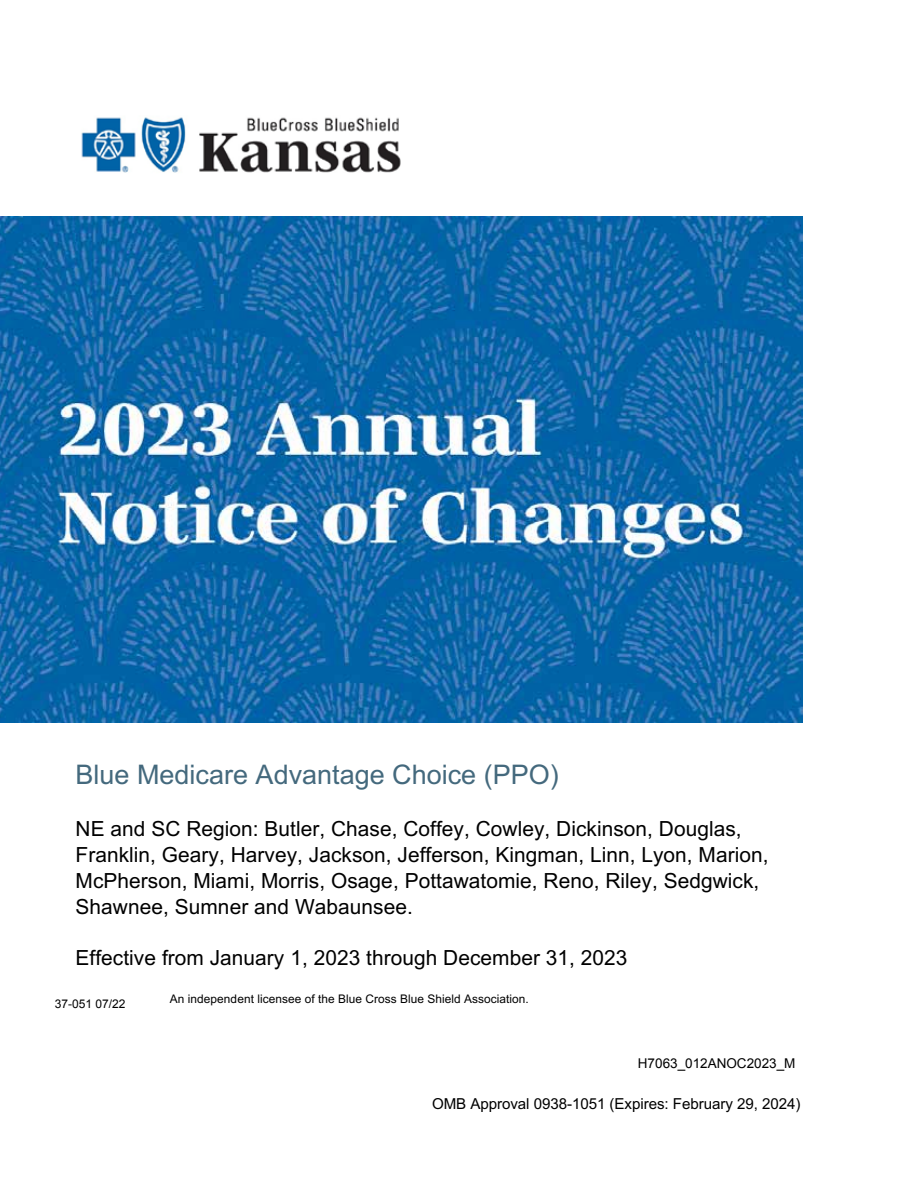
<style>
.page{position:relative;width:918px;height:1188px;background:#fff}
.page>*{position:absolute;margin:0;border:0;box-sizing:border-box;transform-origin:0 0}
.t1{font:27px "Arial";color:#44697d}
.t2{font:20.85px/26px "Arial";letter-spacing:.005em;color:#000}
.t3{font:15.15px "Arial";letter-spacing:-.005em;color:#000}
.t4{font:13.5px "Arial";color:#000}
.t5{font:12px "Arial";color:#000}
.t6{font:11.85px "Arial";letter-spacing:.005em;color:#000}
</style>
<div class="page">
<img style="left:81px;top:117px;width:320px;height:56px">
<img style="left:0;top:216px;width:803px;height:507px">
<p class="t1" style="left:76px;top:756px;width:485px">Blue Medicare Advantage Choice (PPO)</p>
<p class="t2" style="left:76px;top:816px;width:695px">NE and SC Region: Butler, Chase, Coffey, Cowley, Dickinson, Douglas, Franklin, Geary, Harvey, Jackson, Jefferson, Kingman, Linn, Lyon, Marion, McPherson, Miami, Morris, Osage, Pottawatomie, Reno, Riley, Sedgwick, Shawnee, Sumner and Wabaunsee.</p>
<p class="t2" style="left:76px;top:944px;width:553px">Effective from January 1, 2023 through December 31, 2023</p>
<p class="t6" style="left:170px;top:991px;width:360px">An independent licensee of the Blue Cross Blue Shield Association.</p>
<p class="t5" style="left:55px;top:996px;width:72px">37-051 07/22</p>
<p class="t4" style="left:638px;top:1054px;width:159px">H7063_012ANOC2023_M</p>
<p class="t3" style="left:432px;top:1094px;width:370px">OMB Approval 0938-1051 (Expires: February 29, 2024)</p>
</div>
